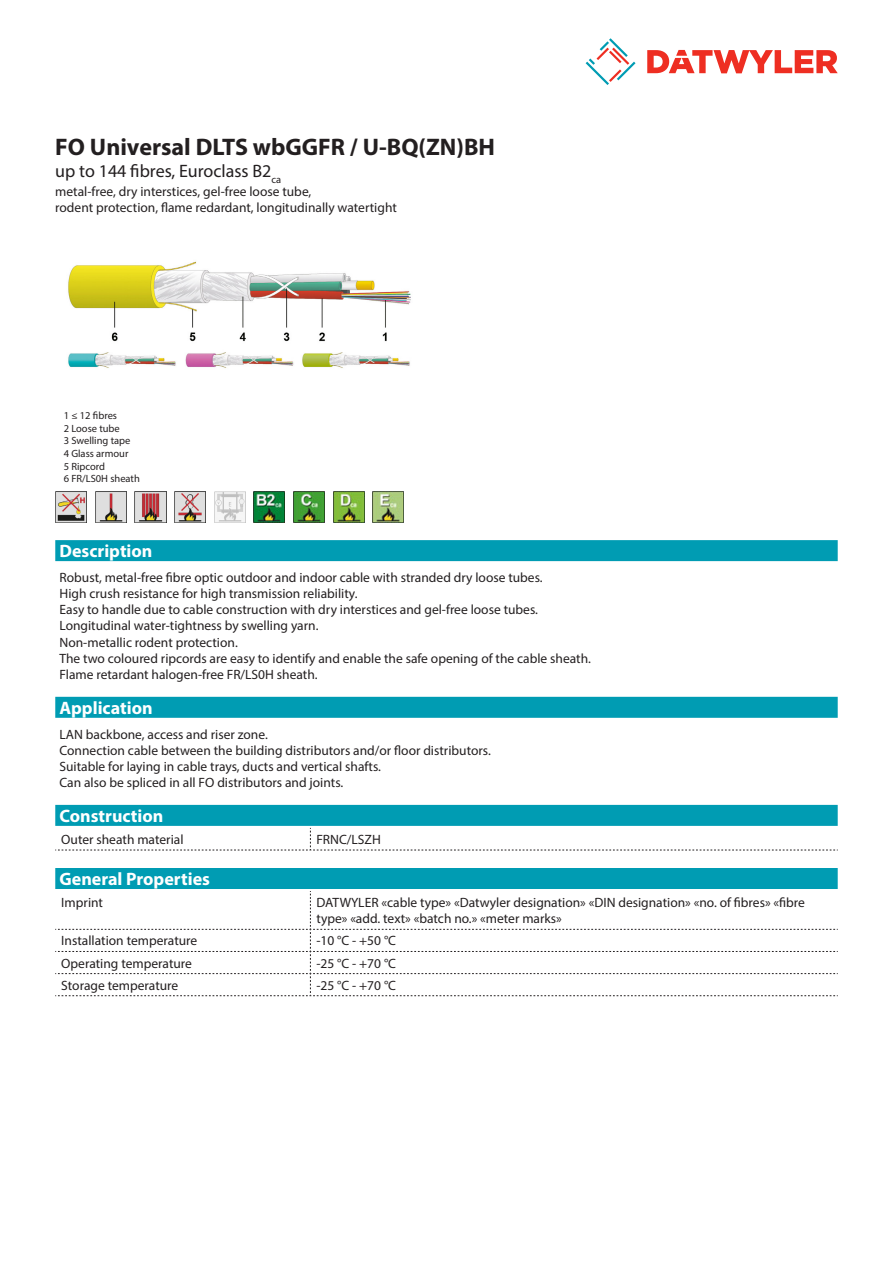
<style>
.page{position:relative;width:893px;height:1263px;background:#fff}
.page>*{position:absolute;margin:0;border:0;box-sizing:border-box;transform-origin:0 0}
.Product_Head{font:700 24px "Myriad Pro";color:#231f20}
.Standard_Head_Proper{font:700 18px "Myriad Pro";color:#fff}
.SubHead{font:18px "Myriad Pro";color:#231f20}
.Standard_text{font:13.5px/16.2px "Myriad Pro";color:#231f20}
.myriad_light_propert{font:13.5px/16.2px "Myriad Pro";color:#231f20}
.imagetext{font:10.5px/12.6px "Myriad Pro";color:#231f20}
</style>
<div class="page">
<svg style="left:586px;top:38px;width:49px;height:47px"></svg>
<svg style="left:647px;top:50px;width:191px;height:23px"></svg>
<div style="left:55px;top:805px;width:783px;height:21px;background:#009cb3"></div>
<svg style="left:55px;top:828px;width:783px;height:23px"></svg>
<img style="left:68px;top:261px;width:343px;height:107px">
<div style="left:55px;top:540px;width:783px;height:21px;background:#009cb3"></div>
<img style="left:373px;top:491px;width:31px;height:31px">
<img style="left:333px;top:491px;width:31px;height:31px">
<img style="left:293px;top:491px;width:32px;height:31px">
<img style="left:254px;top:491px;width:31px;height:31px">
<img style="left:214px;top:491px;width:31px;height:31px">
<img style="left:174px;top:491px;width:32px;height:31px">
<img style="left:135px;top:491px;width:31px;height:31px">
<img style="left:95px;top:491px;width:31px;height:31px">
<img style="left:55px;top:491px;width:32px;height:31px">
<div style="left:55px;top:697px;width:783px;height:21px;background:#009cb3"></div>
<div style="left:55px;top:868px;width:783px;height:21px;background:#009cb3"></div>
<svg style="left:55px;top:891px;width:783px;height:105px"></svg>
<p class="Product_Head" style="left:55px;top:131px;width:441px">FO Universal DLTS wbGGFR / U-BQ(ZN)BH</p>
<p class="SubHead" style="left:55px;top:160px;width:227px">up to 144 fibres, Euroclass B2<sub>ca</sub></p>
<p class="Standard_text" style="left:55px;top:183px;width:343px">metal-free, dry interstices, gel-free loose tube,<br>rodent protection, flame redardant, longitudinally watertight</p>
<p class="imagetext" style="left:64px;top:409px;width:78px">1 ≤ 12 fibres<br>2 Loose tube<br>3 Swelling tape<br>4 Glass armour<br>5 Ripcord<br>6 FR/LS0H sheath</p>
<p class="Standard_Head_Proper" style="left:60px;top:539px;width:94px">Description</p>
<p class="Standard_text" style="left:60px;top:569px;width:533px">Robust, metal-free fibre optic outdoor and indoor cable with stranded dry loose tubes.<br>High crush resistance for high transmission reliability.<br>Easy to handle due to cable construction with dry interstices and gel-free loose tubes.<br>Longitudinal water-tightness by swelling yarn.<br>Non-metallic rodent protection.<br>The two coloured ripcords are easy to identify and enable the safe opening of the cable sheath.<br>Flame retardant halogen-free FR/LS0H sheath.</p>
<p class="Standard_Head_Proper" style="left:60px;top:696px;width:95px">Application</p>
<p class="Standard_text" style="left:60px;top:726px;width:433px">LAN backbone, access and riser zone.<br>Connection cable between the building distributors and/or floor distributors.<br>Suitable for laying in cable trays, ducts and vertical shafts.<br>Can also be spliced in all FO distributors and joints.</p>
<p class="Standard_Head_Proper" style="left:60px;top:804px;width:105px">Construction</p>
<p class="myriad_light_propert" style="left:61px;top:831px;width:124px">Outer sheath material</p>
<p class="myriad_light_propert" style="left:316px;top:831px;width:66px">FRNC/LSZH</p>
<p class="Standard_Head_Proper" style="left:60px;top:867px;width:152px">General Properties</p>
<p class="myriad_light_propert" style="left:61px;top:894px;width:43px">Imprint</p>
<p class="myriad_light_propert" style="left:316px;top:894px;width:490px">DATWYLER «cable type» «Datwyler designation» «DIN designation» «no. of fibres» «fibre type» «add. text» «batch no.» «meter marks»</p>
<p class="myriad_light_propert" style="left:61px;top:933px;width:137px">Installation temperature</p>
<p class="myriad_light_propert" style="left:316px;top:933px;width:81px">-10 °C - +50 °C</p>
<p class="myriad_light_propert" style="left:61px;top:955px;width:132px">Operating temperature</p>
<p class="myriad_light_propert" style="left:316px;top:955px;width:81px">-25 °C - +70 °C</p>
<p class="myriad_light_propert" style="left:61px;top:977px;width:119px">Storage temperature</p>
<p class="myriad_light_propert" style="left:316px;top:977px;width:81px">-25 °C - +70 °C</p>
</div>
